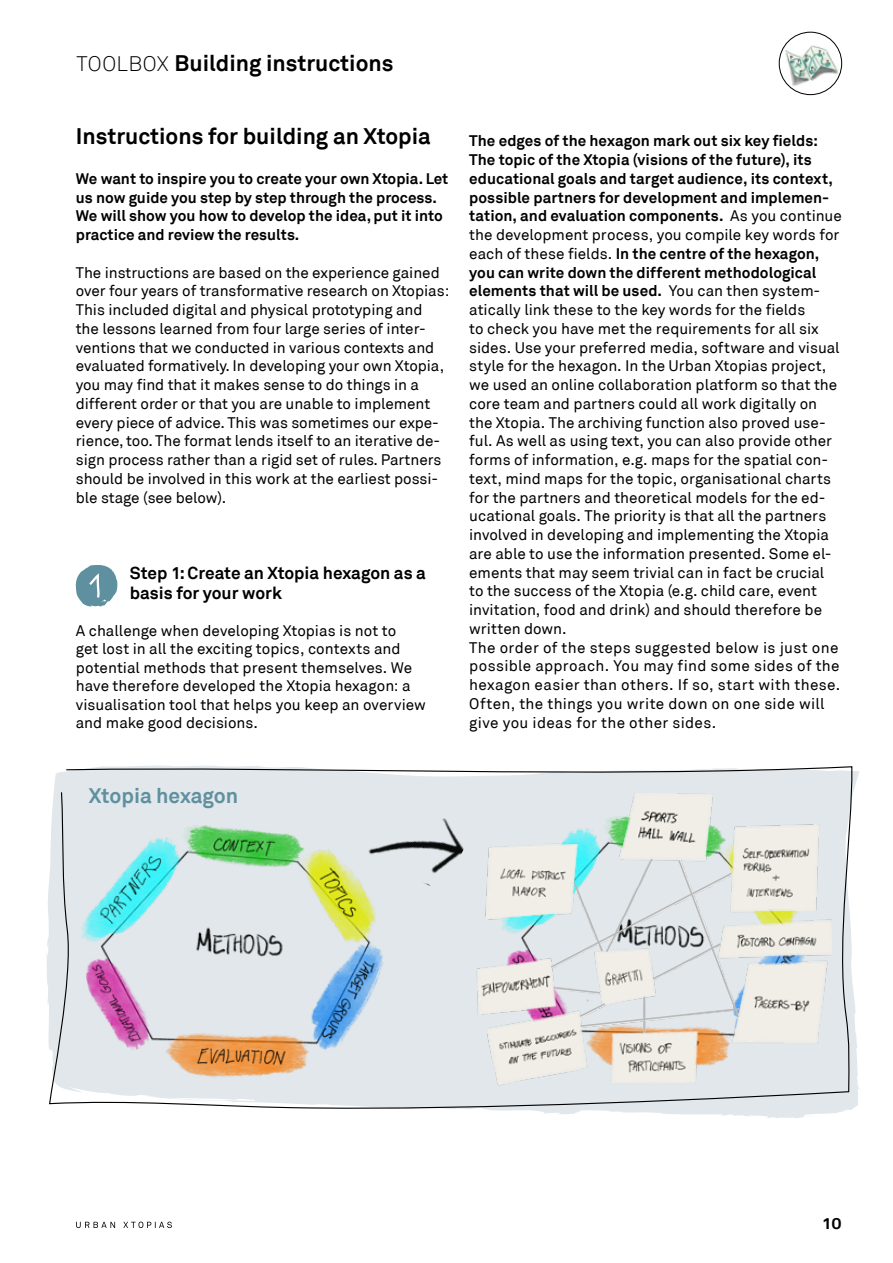
<style>
.page{position:relative;width:893px;height:1263px;background:#fff}
.page>*{position:absolute;margin:0;border:0;box-sizing:border-box;transform-origin:0 0}
.t1{font:700 22.5px "Akkurat";color:#000}
.t2{font:700 21px "Akkurat";color:#5f909f}
.t3{font:700 17.25px/20.2px "Akkurat";color:#000}
.t4{font:700 15.75px "Akkurat";color:#000;scale:1.14 1}
.t5{font:15.3px/18.8px "Akkurat";color:#000}
.t6{font:700 15.3px/18.8px "Akkurat";color:#000}
.s1{font-weight:300;font-size:21px}
.s2{font-weight:700}
</style>
<div class="page">
<img style="left:779px;top:38px;width:63px;height:53px">
<div style="left:779px;top:32px;width:63px;height:63px;border:1px solid #000;border-radius:50%"></div>
<svg style="left:76px;top:1221px;width:96px;height:7px"></svg>
<svg style="left:76px;top:565px;width:42px;height:42px"></svg>
<svg style="left:47px;top:765px;width:812px;height:353px"></svg>
<svg style="left:48px;top:766px;width:805px;height:345px;background:#dce2e5"></svg>
<img style="left:48px;top:821px;width:354px;height:297px">
<img style="left:467px;top:794px;width:365px;height:300px">
<img style="left:365px;top:788px;width:110px;height:104px">
<hr style="left:644px;top:996px;width:1px;height:36px;background:#b9b8b8">
<svg style="left:549px;top:857px;width:193px;height:171px;background:#dadfe1"></svg>
<h1 class="t1" style="left:77px;top:49px;width:319px"><span class="s1">TOOLBOX</span> Building instructions</h1>
<h1 class="t1" style="left:76px;top:122px;width:357px">Instructions for building an Xtopia</h1>
<p class="t6" style="left:76px;top:169px;width:374px">We want to inspire you to create your own Xtopia. Let us now guide you step by step through the process.<br>We will show you how to develop the idea, put it into practice and review the results.</p>
<p class="t5" style="left:76px;top:263px;width:375px">The instructions are based on the experience gained over four years of transformative research on Xtopias:<br>This included digital and physical prototyping and the lessons learned from four large series of inter&shy;ventions that we conducted in various contexts and evaluated formatively. In developing your own Xtopia, you may find that it makes sense to do things in a different order or that you are unable to implement every piece of advice. This was sometimes our expe&shy;rience, too. The format lends itself to an iterative de&shy;sign process rather than a rigid set of rules. Partners should be involved in this work at the earliest possi&shy;ble stage (see below).</p>
<p class="t3" style="left:130px;top:563px;width:298px">Step 1: Create an Xtopia hexagon as a basis for your work</p>
<p class="t5" style="left:76px;top:622px;width:352px;line-height:18.3px">A challenge when developing Xtopias is not to<br>get lost in all the exciting topics, contexts and potential methods that present themselves. We have therefore developed the Xtopia hexagon: a visualisation tool that helps you keep an overview and make good decisions.</p>
<p class="t5" style="left:469px;top:132px;width:374px"><span class="s2">The edges of the hexagon mark out six key fields:<br>The topic of the Xtopia (visions of the future), its educational goals and target audience, its context, possible partners for development and implemen&shy;tation, and evaluation components.</span> As you continue the development process, you compile key words for each of these fields. <span class="s2">In the centre of the hexagon, you can write down the different methodological elements that will be used.</span> You can then system&shy;atically link these to the key words for the fields<br>to check you have met the requirements for all six sides. Use your preferred media, software and visual style for the hexagon. In the Urban Xtopias project, we used an online collaboration platform so that the core team and partners could all work digitally on the Xtopia. The archiving function also proved use&shy;ful. As well as using text, you can also provide other forms of information, e.g. maps for the spatial con&shy;text, mind maps for the topic, organisational charts for the partners and theoretical models for the ed&shy;ucational goals. The priority is that all the partners involved in developing and implementing the Xtopia are able to use the information presented. Some el&shy;ements that may seem trivial can in fact be crucial to the success of the Xtopia (e.g. child care, event invitation, food and drink) and should therefore be written down.<br>The order of the steps suggested below is just one possible approach. You may find some sides of the hexagon easier than others. If so, start with these.<br>Often, the things you write down on one side will give you ideas for the other sides.</p>
<h2 class="t2" style="left:89px;top:782px;width:151px">Xtopia hexagon</h2>
<p class="t4" style="left:822px;top:1213px;width:19px">10</p>
</div>
